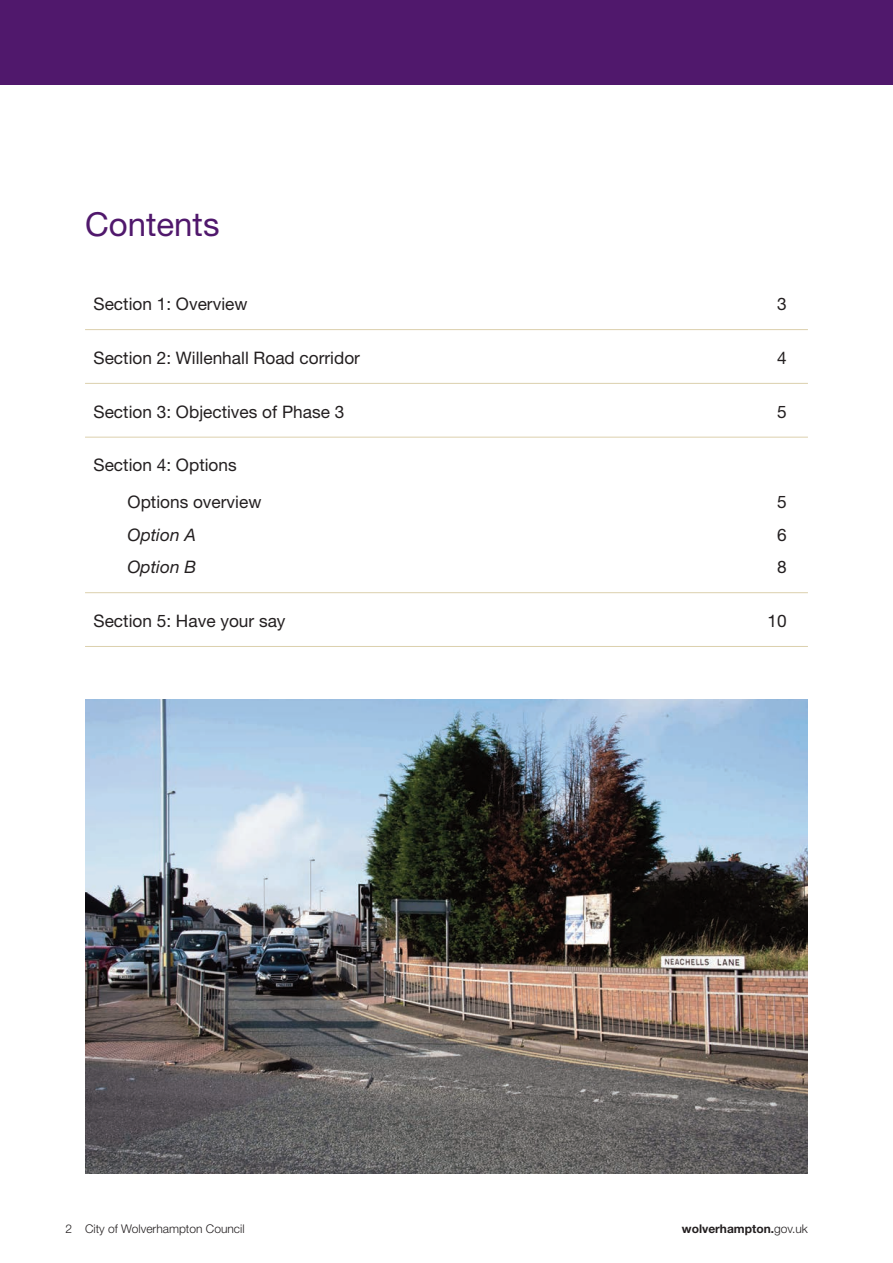
<style>
.page{position:relative;width:893px;height:1263px;background:#fff}
.page>*{position:absolute;margin:0;border:0;box-sizing:border-box;transform-origin:0 0}
.t1{font:33px "Helvetica Neue LT Std";color:#50186c}
.t2{font:17.25px/36.8px "Helvetica Neue LT Std";color:#231f20}
.t3{font:italic 17.25px "Helvetica Neue LT Std";color:#231f20}
.t4{font:300 12px "Helvetica Neue LT Std";color:#231f20}
.t5{font:700 12px "Helvetica Neue LT Std";color:#231f20}
.s1{font-weight:300}
</style>
<div class="page">
<div style="left:0;top:0;width:893px;height:85px;background:#50186c"></div>
<hr style="left:85px;top:329px;width:723px;height:1px;background:#dcd0ad">
<hr style="left:85px;top:383px;width:723px;height:1px;background:#dcd0ad">
<hr style="left:85px;top:437px;width:723px;height:1px;background:#dcd0ad">
<hr style="left:85px;top:592px;width:723px;height:1px;background:#dcd0ad">
<hr style="left:85px;top:646px;width:723px;height:1px;background:#dcd0ad">
<img style="left:85px;top:699px;width:723px;height:475px">
<h1 class="t1" style="left:85px;top:213px;width:136px">Contents</h1>
<p class="t2" style="left:94px;top:287px;width:155px">Section 1: Overview</p>
<p class="t2" style="left:777px;top:287px;width:11px">3</p>
<p class="t2" style="left:94px;top:341px;width:268px">Section 2: Willenhall Road corridor</p>
<p class="t2" style="left:777px;top:341px;width:11px">4</p>
<p class="t2" style="left:94px;top:395px;width:252px">Section 3: Objectives of Phase 3</p>
<p class="t2" style="left:777px;top:395px;width:11px">5</p>
<p class="t2" style="left:128px;top:448px;width:135px;text-indent:-34px">Section 4: Options<br>Options overview</p>
<p class="t2" style="left:777px;top:485px;width:11px">5</p>
<p class="t3" style="left:128px;top:528px;width:70px">Option A</p>
<p class="t2" style="left:777px;top:518px;width:11px">6</p>
<p class="t3" style="left:128px;top:561px;width:70px">Option B</p>
<p class="t2" style="left:777px;top:550px;width:11px">8</p>
<p class="t2" style="left:94px;top:604px;width:194px">Section 5: Have your say</p>
<p class="t2" style="left:767px;top:604px;width:21px">10</p>
<p class="t4" style="left:66px;top:1225px;width:181px">2 City of Wolverhampton Council</p>
<p class="t5" style="left:682px;top:1225px;width:127px">wolverhampton.<span class="s1">gov.uk</span></p>
</div>
